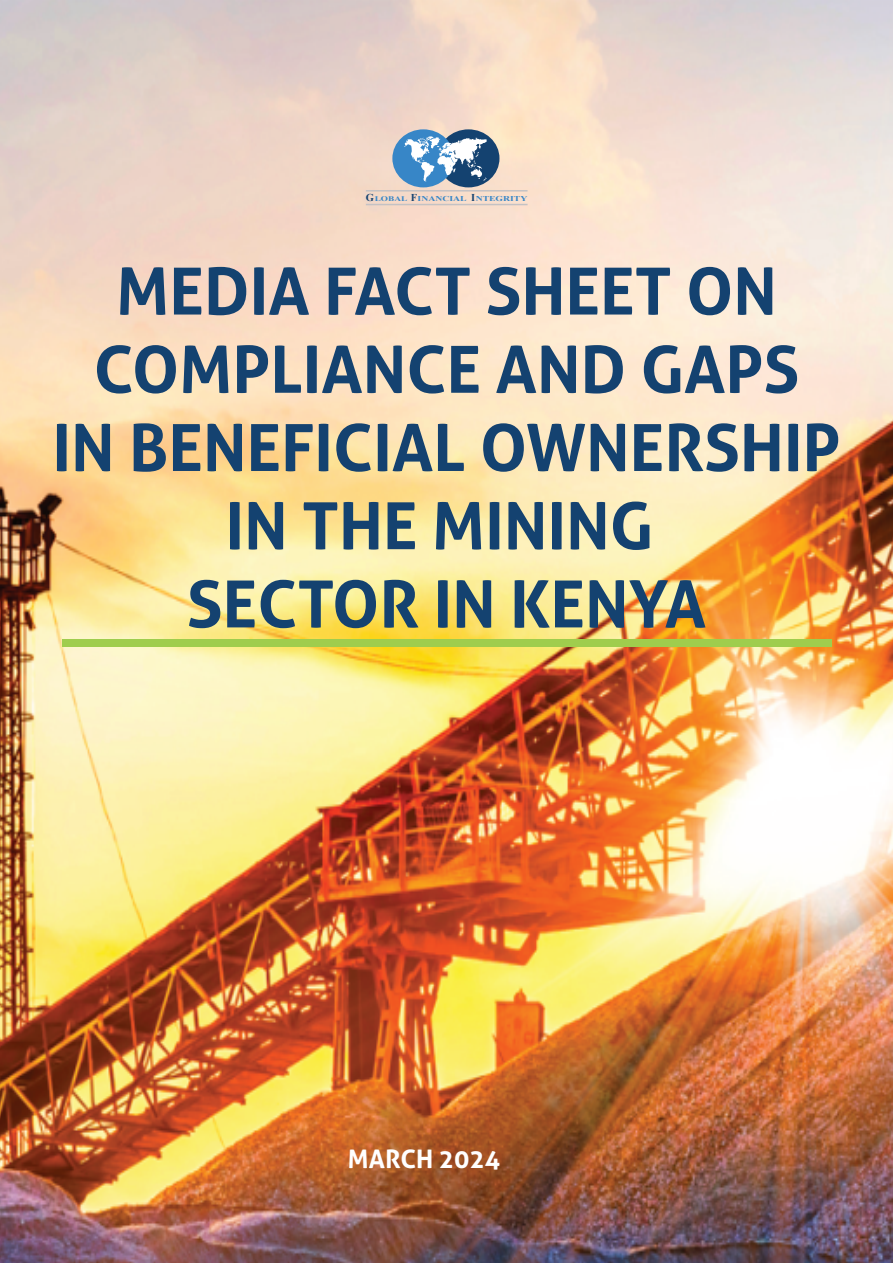
<style>
.page{position:relative;width:893px;height:1263px;background:#fff}
.page>*{position:absolute;margin:0;border:0;box-sizing:border-box;transform-origin:0 0}
.t1{font:700 65.25px/78.2px "Aller";color:#144270;text-align:center}
.t2{font:700 25.5px "Aller";color:#fff}
.t3{font:700 7.35px "Times New Roman";color:#3786c7;scale:1.31 1}
.s1{font-size:10.5px;color:#144270}
.s2{font-size:7.05px}
</style>
<div class="page">
<img style="left:0;top:0;width:893px;height:1263px">
<div style="left:437px;top:129px;width:62px;height:58px;background:#144270;border-radius:50%"></div>
<div style="left:392px;top:129px;width:62px;height:58px;background:#3786c7;border-radius:50%"></div>
<svg style="left:404px;top:136px;width:83px;height:45px"></svg>
<hr style="left:366px;top:190px;width:162px;height:2px;background:#c4c2c4">
<hr style="left:366px;top:204px;width:162px;height:1px;background:#c4c2c4">
<div style="left:62px;top:639px;width:769px;height:8px;background:#9fcd4d"></div>
<p class="t3" style="left:366px;top:193px;width:125px"><span class="s1">G</span><span class="s2">LOBAL</span> <span class="s1">F</span>INANCIAL <span class="s1">I</span>NTEGRITY</p>
<p class="t1" style="left:52px;top:252px;width:790px">MEDIA FACT SHEET ON<br>COMPLIANCE AND GAPS<br>IN BENEFICIAL OWNERSHIP<br>IN THE MINING<br>SECTOR IN KENYA</p>
<p class="t2" style="left:348px;top:1143px;width:154px">MARCH 2024</p>
</div>
